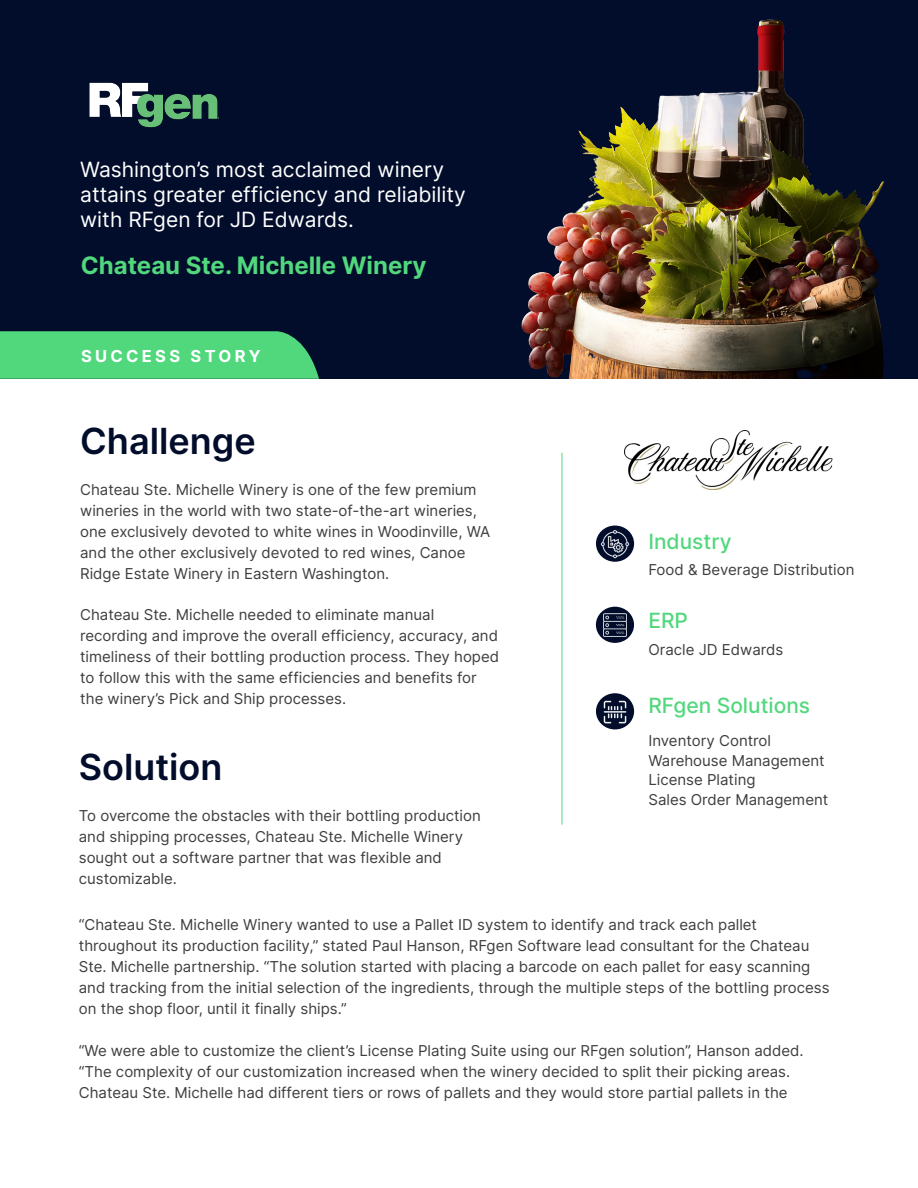
<style>
.page{position:relative;width:918px;height:1188px;background:#fff}
.page>*{position:absolute;margin:0;border:0;box-sizing:border-box;transform-origin:0 0}
.Heading1{font:600 36px "Inter";color:#020d2b}
.t1{font:700 24px "Inter";color:#51d87d}
.t2{font:21px/25.2px "Inter";color:#fff}
.Stats{font:500 21px "Inter";color:#51d87d}
.Subtitle{font:700 16.5px "Inter";letter-spacing:.2em;color:#fff}
.body{font:15px/21px "Inter";color:#3e3e3f}
</style>
<div class="page">
<div style="left:0;top:0;width:918px;height:379px;background:#020d2b"></div>
<svg style="left:0;top:331px;width:319px;height:48px;background:#4dce78"></svg>
<div style="left:596px;top:526px;width:38px;height:36px;background:#020d2b;border-radius:50%"></div>
<img style="left:600px;top:529px;width:29px;height:29px">
<svg style="left:596px;top:607px;width:38px;height:36px"></svg>
<img style="left:604px;top:614px;width:22px;height:22px">
<div style="left:596px;top:693px;width:38px;height:36px;background:#020d2b;border-radius:50%"></div>
<img style="left:600px;top:698px;width:29px;height:29px">
<img style="left:89px;top:82px;width:130px;height:46px">
<hr style="left:562px;top:453px;width:1px;height:372px;background:#51d87d">
<img style="left:624px;top:430px;width:209px;height:60px">
<img style="left:521px;top:19px;width:364px;height:360px">
<p class="t2" style="left:80px;top:156px;width:387px">Washington’s most acclaimed winery attains greater efficiency and reliability with RFgen for JD Edwards.</p>
<p class="t1" style="left:81px;top:248px;width:347px">Chateau Ste. Michelle Winery</p>
<p class="Subtitle" style="left:81px;top:344px;width:181px">SUCCESS STORY</p>
<p class="Heading1" style="left:80px;top:415px;width:177px">Challenge</p>
<p class="body" style="left:80px;top:479px;width:412px">Chateau Ste. Michelle Winery is one of the few premium wineries in the world with two state-of-the-art wineries, one exclusively devoted to white wines in Woodinville, WA and the other exclusively devoted to red wines, Canoe Ridge Estate Winery in Eastern Washington.</p>
<p class="body" style="left:80px;top:604px;width:420px">Chateau Ste. Michelle needed to eliminate manual recording and improve the overall efficiency, accuracy, and timeliness of their bottling production process. They hoped to follow this with the same efficiencies and benefits for the winery’s Pick and Ship processes.</p>
<p class="Heading1" style="left:79px;top:741px;width:145px">Solution</p>
<p class="body" style="left:79px;top:805px;width:404px">To overcome the obstacles with their bottling production and shipping processes, Chateau Ste. Michelle Winery sought out a software partner that was flexible and customizable.</p>
<p class="Stats" style="left:648px;top:526px;width:85px">Industry</p>
<p class="body" style="left:648px;top:559px;width:208px">Food &amp; Beverage Distribution</p>
<p class="Stats" style="left:648px;top:605px;width:41px">ERP</p>
<p class="body" style="left:648px;top:638px;width:136px">Oracle JD Edwards</p>
<p class="Stats" style="left:648px;top:691px;width:163px">RFgen Solutions</p>
<p class="body" style="left:648px;top:730px;width:124px">Inventory Control</p>
<p class="body" style="left:648px;top:750px;width:178px">Warehouse Management</p>
<p class="body" style="left:648px;top:769px;width:109px">License Plating</p>
<p class="body" style="left:648px;top:789px;width:181px">Sales Order Management</p>
<p class="body" style="left:79px;top:914px;width:752px">“Chateau Ste. Michelle Winery wanted to use a Pallet ID system to identify and track each pallet throughout its production facility,” stated Paul Hanson, RFgen Software lead consultant for the Chateau Ste. Michelle partnership. “The solution started with placing a barcode on each pallet for easy scanning and tracking from the initial selection of the ingredients, through the multiple steps of the bottling process on the shop floor, until it finally ships.”</p>
<p class="body" style="left:79px;top:1039px;width:726px">“We were able to customize the client’s License Plating Suite using our RFgen solution”, Hanson added. “The complexity of our customization increased when the winery decided to split their picking areas.<br>Chateau Ste. Michelle had different tiers or rows of pallets and they would store partial pallets in the</p>
</div>
